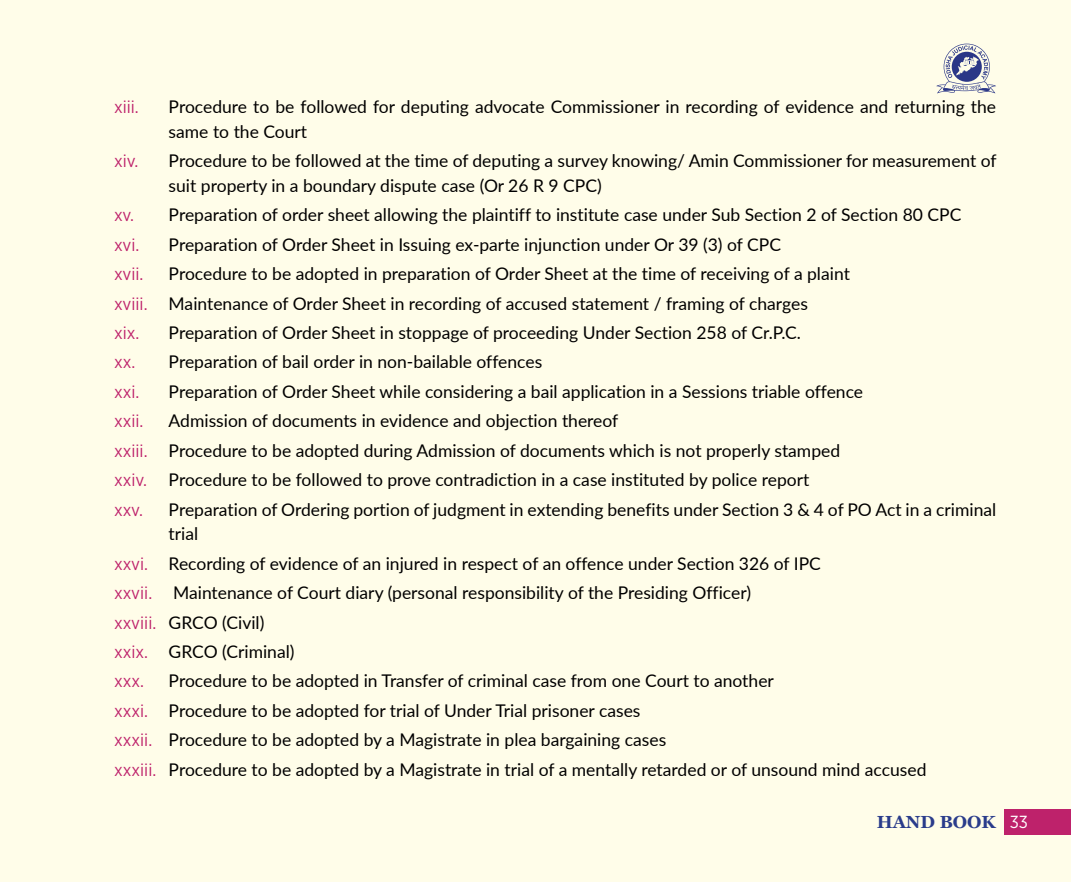
<style>
.page{position:relative;width:1071px;height:882px;background:#fffde9}
.page>*{position:absolute;margin:0;border:0;box-sizing:border-box;transform-origin:0 0}
.t1{font:17.5px/29.4px "Lato";color:#000}
.t2{font:17.5px "Gotham Narrow";color:#be226b}
.t3{font:700 17.5px "Georgia";color:#2a3c8b}
.s1{font-family:"Gotham Narrow";color:#be226b}
.s2{font-family:"Gotham Narrow";font-weight:400;color:#fff}
</style>
<div class="page">
<div style="left:1005px;top:809px;width:66px;height:25px;background:#be226b"></div>
<svg style="left:936px;top:44px;width:60px;height:49px;background:#bbbec9"></svg>
<p class="t2" style="left:114px;top:96px;width:26px">xiii.</p>
<p class="t1" style="left:169px;top:94px;width:829px;line-height:24.5px">Procedure to be followed for deputing advocate Commissioner in recording of evidence and returning the same to the Court</p>
<p class="t2" style="left:114px;top:150px;width:26px">xiv.</p>
<p class="t1" style="left:169px;top:148px;width:829px;line-height:24.5px">Procedure to be followed at the time of deputing a survey knowing/ Amin Commissioner for measurement of suit property in a boundary dispute case (Or 26 R 9 CPC)</p>
<p class="t1" style="left:114px;top:199px;width:849px"><span class="s1">xv.</span> Preparation of order sheet allowing the plaintiff to institute case under Sub Section 2 of Section 80 CPC</p>
<p class="t2" style="left:114px;top:234px;width:27px">xvi.</p>
<p class="t1" style="left:169px;top:229px;width:614px">Preparation of Order Sheet in Issuing ex-parte injunction under Or 39 (3) of CPC</p>
<p class="t2" style="left:114px;top:263px;width:31px">xvii.</p>
<p class="t1" style="left:114px;top:258px;width:737px;text-indent:55px">Procedure to be adopted in preparation of Order Sheet at the time of receiving of a plaint <span class="s1">xviii.</span> Maintenance of Order Sheet in recording of accused statement / framing of charges</p>
<p class="t2" style="left:114px;top:322px;width:27px">xix.</p>
<p class="t1" style="left:114px;top:317px;width:689px;text-indent:55px">Preparation of Order Sheet in stoppage of proceeding Under Section 258 of Cr.P.C. <span class="s1">xx.</span> Preparation of bail order in non-bailable offences</p>
<p class="t2" style="left:114px;top:381px;width:27px">xxi.</p>
<p class="t1" style="left:169px;top:376px;width:696px">Preparation of Order Sheet while considering a bail application in a Sessions triable offence</p>
<p class="t2" style="left:114px;top:410px;width:31px">xxii.</p>
<p class="t1" style="left:114px;top:406px;width:728px;text-indent:55px">Admission of documents in evidence and objection thereof<br><span class="s1">xxiii.</span> Procedure to be adopted during Admission of documents which is not properly stamped <span class="s1">xxiv.</span> Procedure to be followed to prove contradiction in a case instituted by police report</p>
<p class="t2" style="left:114px;top:499px;width:30px">xxv.</p>
<p class="t1" style="left:169px;top:496px;width:829px;line-height:24.5px">Preparation of Ordering portion of judgment in extending benefits under Section 3 &amp; 4 of PO Act in a criminal trial</p>
<p class="t1" style="left:114px;top:548px;width:708px"><span class="s1">xxvi.</span> Recording of evidence of an injured in respect of an offence under Section 326 of IPC <span class="s1">xxvii.</span> Maintenance of Court diary (personal responsibility of the Presiding Officer)<br><span class="s1">xxviii.</span> GRCO (Civil)<br><span class="s1">xxix.</span> GRCO (Criminal)</p>
<p class="t2" style="left:114px;top:670px;width:32px">xxx.</p>
<p class="t1" style="left:114px;top:666px;width:814px;text-indent:55px">Procedure to be adopted in Transfer of criminal case from one Court to another<br><span class="s1">xxxi.</span> Procedure to be adopted for trial of Under Trial prisoner cases<br><span class="s1">xxxii.</span> Procedure to be adopted by a Magistrate in plea bargaining cases<br><span class="s1">xxxiii.</span> Procedure to be adopted by a Magistrate in trial of a mentally retarded or of unsound mind accused</p>
<p class="t3" style="left:877px;top:810px;width:153px">HAND BOOK <span class="s2">33</span></p>
</div>
